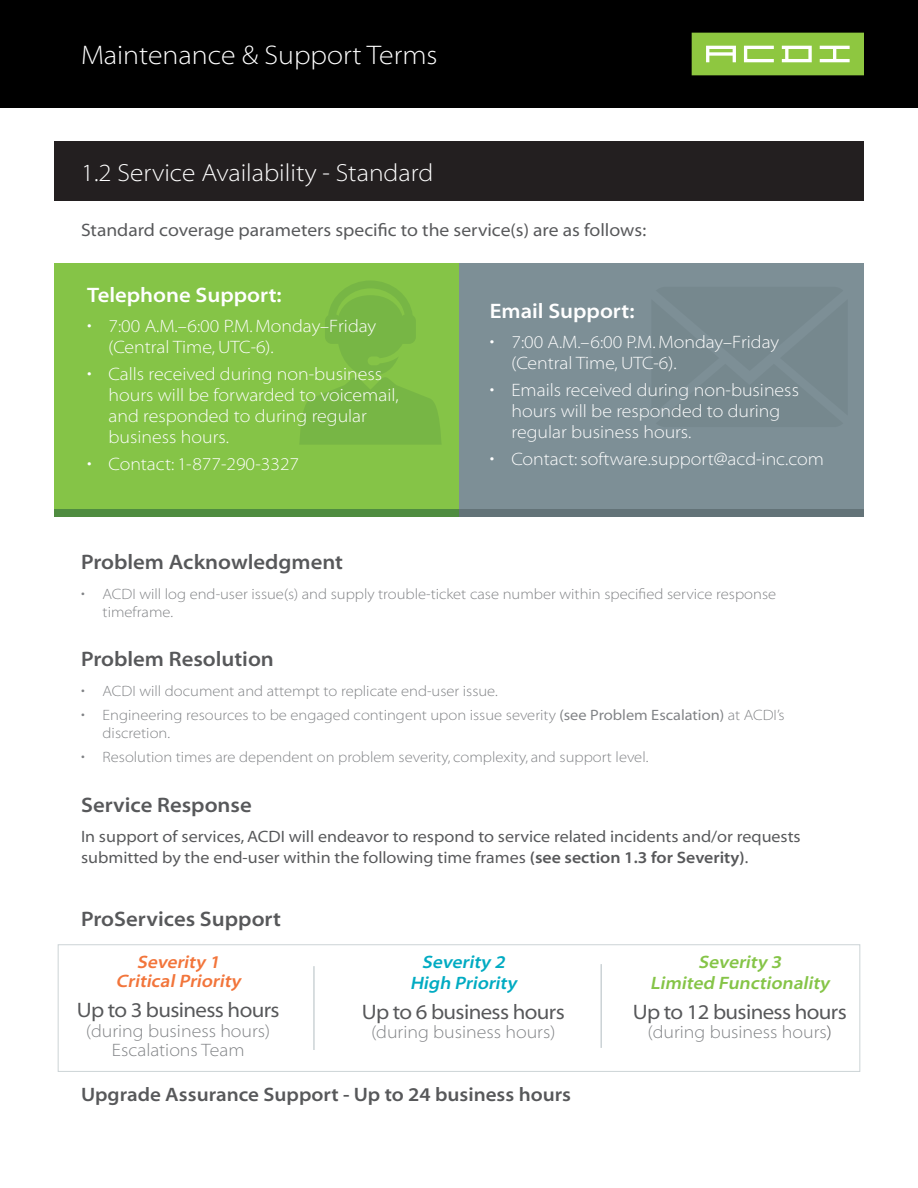
<style>
.page{position:relative;width:918px;height:1188px;background:#fff}
.page>*{position:absolute;margin:0;border:0;box-sizing:border-box;transform-origin:0 0}
.t1{font:27px "Myriad MM 215 700";color:#fff}
.t2{font:24.75px "Myriad MM 215 700";color:#fff}
.t3{font:21px "Myriad MM 565 700";color:#57585a}
.t4{font:21px "Myriad MM 400 700";letter-spacing:-.03em;color:#57585a}
.t5{font:21px "Myriad MM 565 700";color:#fff}
.t6{font:19.5px "Myriad MM 565 700";color:#57585a}
.t7{font:18px/21px "Myriad MM 215 700";color:#fff}
.t8{font:18px/19.5px "Myriad MM 215 700";color:#808285;text-align:center}
.t9{font:18px "Myriad MM 400 700";color:#57585a}
.t10{font:italic 18px/21px "Myriad MM 565 700";color:#85c447;text-align:center}
.t11{font:italic 18px/19.5px "Myriad MM 565 700";color:#f2753b;text-align:center}
.t12{font:italic 18px/21px "Myriad MM 565 700";color:#00abc2;text-align:center}
.t13{font:16.5px/21px "Myriad MM 400 700";color:#57585a}
.t14{font:15px/18px "Myriad MM 215 700";color:#808285}
.s1{font-family:"Myriad MM 400 700"}
.s2{font-family:"Myriad MM 565 700"}
.s3{color:#57585a}
</style>
<div class="page">
<div style="left:0;top:0;width:918px;height:108px;background:#000"></div>
<hr style="left:313px;top:966px;width:2px;height:84px;background:#7d8f96">
<hr style="left:600px;top:964px;width:2px;height:84px;background:#7d8f96">
<div style="left:459px;top:263px;width:405px;height:246px;background:#7d8f96"></div>
<div style="left:459px;top:509px;width:405px;height:7px;background:#637378"></div>
<div style="left:54px;top:263px;width:405px;height:246px;background:#85c447"></div>
<svg style="left:300px;top:281px;width:141px;height:163px"></svg>
<div style="left:54px;top:509px;width:405px;height:7px;background:#4f8c40"></div>
<div style="left:54px;top:141px;width:810px;height:60px;background:#231f20"></div>
<svg style="left:692px;top:33px;width:172px;height:42px;background:#9dce5a"></svg>
<h1 class="t1" style="left:81px;top:41px;width:358px">Maintenance &amp; Support Terms</h1>
<h2 class="t2" style="left:81px;top:160px;width:354px">1.2 Service Availability - Standard</h2>
<p class="t9" style="left:81px;top:221px;width:567px">Standard coverage parameters specific to the service(s) are as follows:</p>
<p class="t5" style="left:87px;top:285px;width:196px">Telephone Support:</p>
<p class="t7" style="left:109px;top:317px;width:269px;text-indent:-22px">• 7:00 A.M.–6:00 P.M. Monday–Friday (Central Time, UTC-6).</p>
<p class="t7" style="left:109px;top:365px;width:292px;text-indent:-22px">• Calls received during non-business hours will be forwarded to voicemail, and responded to during regular business hours.</p>
<p class="t7" style="left:87px;top:455px;width:213px">• Contact: 1-877-290-3327</p>
<p class="t5" style="left:490px;top:301px;width:146px">Email Support:</p>
<p class="t7" style="left:512px;top:333px;width:269px;text-indent:-22px">• 7:00 A.M.–6:00 P.M. Monday–Friday (Central Time, UTC-6).</p>
<p class="t7" style="left:512px;top:381px;width:289px;text-indent:-22px">• Emails received during non-business hours will be responded to during regular business hours.</p>
<p class="t7" style="left:490px;top:450px;width:336px">• Contact: software.support@acd-inc.com</p>
<p class="t3" style="left:81px;top:552px;width:264px">Problem Acknowledgment</p>
<p class="t14" style="left:103px;top:585px;width:675px;text-indent:-22px">• ACDI will log end-user issue(s) and supply trouble-ticket case number within specified service response timeframe.</p>
<p class="t3" style="left:81px;top:649px;width:194px">Problem Resolution</p>
<p class="t14" style="left:81px;top:683px;width:418px">• ACDI will document and attempt to replicate end-user issue.</p>
<p class="t14" style="left:103px;top:707px;width:684px;text-indent:-22px">• Engineering resources to be engaged contingent upon issue severity <span class="s1">(see Problem Escalation)</span> at ACDI’s discretion.</p>
<p class="t14" style="left:81px;top:749px;width:569px">• Resolution times are dependent on problem severity, complexity, and support level.</p>
<p class="t3" style="left:81px;top:795px;width:172px">Service Response</p>
<p class="t13" style="left:81px;top:827px;width:721px">In support of services, ACDI will endeavor to respond to service related incidents and/or requests submitted by the end-user within the following time frames <span class="s2">(see section 1.3 for Severity)</span>.</p>
<p class="t3" style="left:81px;top:909px;width:201px">ProServices Support</p>
<p class="t11" style="left:116px;top:953px;width:130px">Severity 1<br>CriticalPriority</p>
<p class="t4" style="left:77px;top:1000px;width:204px">Up to 3 business hours</p>
<p class="t8" style="left:86px;top:1022px;width:186px">(during business hours)<br>Escalations Team</p>
<p class="t12" style="left:410px;top:952px;width:111px">Severity 2<br>High Priority</p>
<p class="t4" style="left:362px;top:1001px;width:204px">Up to 6 business hours</p>
<p class="t8" style="left:371px;top:1023px;width:186px">(during business hours)</p>
<p class="t6" style="left:81px;top:1085px;width:492px">Upgrade Assurance Support - Up to 24 business hours</p>
<p class="t10" style="left:650px;top:952px;width:184px">Severity 3<br>Limited Functionality</p>
<p class="t4" style="left:633px;top:1001px;width:215px">Up to 12 business hours</p>
<p class="t8" style="left:648px;top:1023px;width:186px">(during business hours<span class="s3">)</span></p>
</div>
